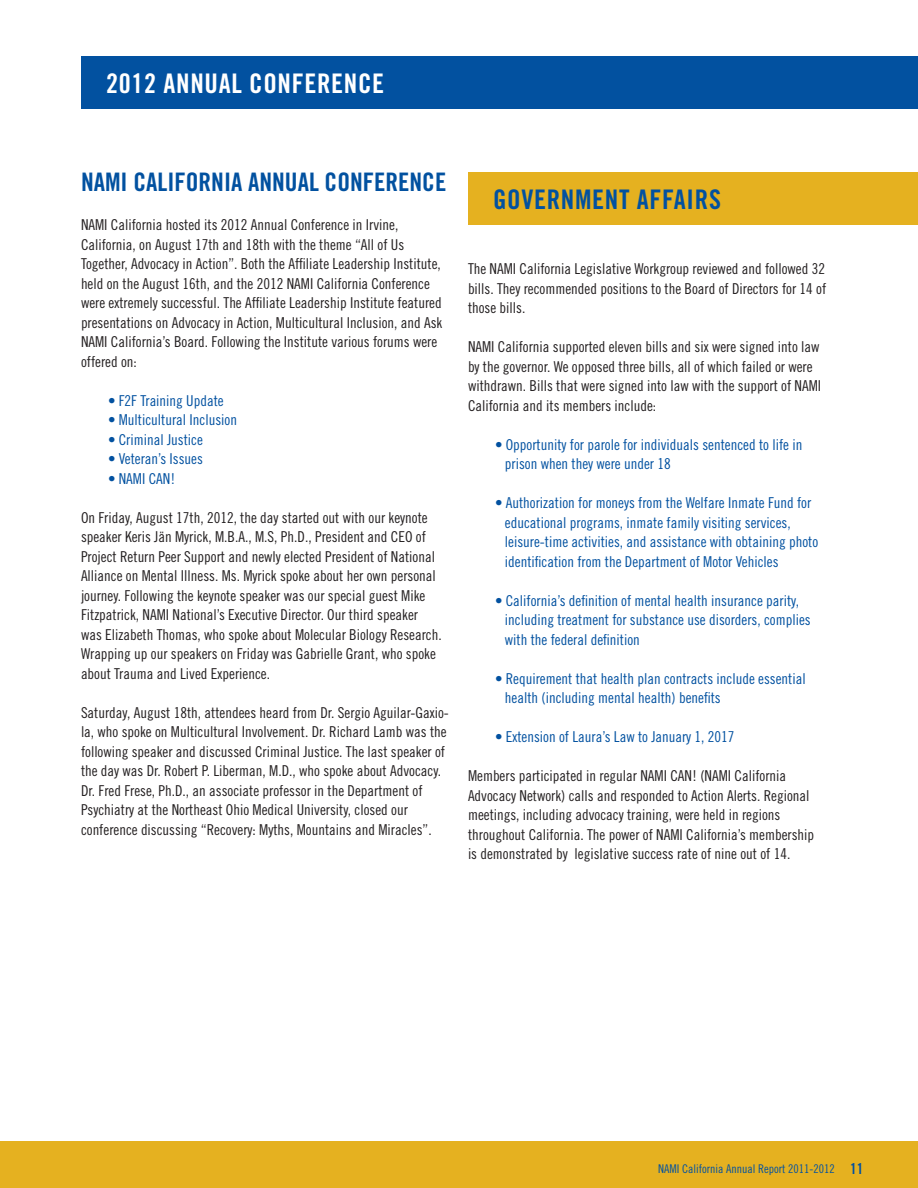
<style>
.page{position:relative;width:918px;height:1188px;background:#fff}
.page>*{position:absolute;margin:0;border:0;box-sizing:border-box;transform-origin:0 0}
.t1{font:27px "Trade Gothic Bold Cond Twenty";letter-spacing:.025em;color:#fff}
.t2{font:27px "Trade Gothic Bold Cond Twenty";letter-spacing:.025em;color:#0251a0}
.t3{font:25.5px "Trade Gothic Bold Cond Twenty";color:#0251a0}
.t4{font:15px/19.5px "Trade Gothic Cond Eighteen";color:#231f20}
.t5{font:15px "Trade Gothic Cond Eighteen";color:#0251a0}
.t6{font:12px "Trade Gothic Cond Eighteen";color:#0251a0}
.s1{font-family:"Trade Gothic Bold Cond Twenty";font-size:15px}
</style>
<div class="page">
<div style="left:0;top:1141px;width:918px;height:47px;background:#e5b120"></div>
<div style="left:81px;top:56px;width:837px;height:53px;background:#0251a0"></div>
<div style="left:468px;top:172px;width:450px;height:53px;background:#e5b120"></div>
<p class="t1" style="left:106px;top:67px;width:280px">2012 ANNUAL CONFERENCE</p>
<p class="t3" style="left:81px;top:167px;width:367px">NAMI CALIFORNIA ANNUAL CONFERENCE</p>
<p class="t4" style="left:81px;top:215px;width:319px">NAMI California hosted its 2012 Annual Conference in Irvine,</p>
<p class="t4" style="left:81px;top:234px;width:363px">California, on August 17th and 18th with the theme “All of Us Together, Advocacy in Action”. Both the Affiliate Leadership Institute, held on the August 16th, and the 2012 NAMI California Conference were extremely successful. The Affiliate Leadership Institute featured presentations on Advocacy in Action, Multicultural Inclusion, and Ask NAMI California’s Board. Following the Institute various forums were offered on:</p>
<p class="t5" style="left:108px;top:391px;width:117px">• F2F Training Update</p>
<p class="t5" style="left:108px;top:411px;width:131px">• Multicultural Inclusion</p>
<p class="t5" style="left:108px;top:430px;width:96px">• Criminal Justice</p>
<p class="t5" style="left:108px;top:450px;width:96px">• Veteran’s Issues</p>
<p class="t5" style="left:108px;top:469px;width:69px">• NAMI CAN!</p>
<p class="t4" style="left:81px;top:507px;width:362px">On Friday, August 17th, 2012, the day started out with our keynote speaker Keris Jän Myrick, M.B.A., M.S, Ph.D., President and CEO of Project Return Peer Support and newly elected President of National Alliance on Mental Illness. Ms. Myrick spoke about her own personal journey. Following the keynote speaker was our special guest Mike Fitzpatrick, NAMI National’s Executive Director. Our third speaker was Elizabeth Thomas, who spoke about Molecular Biology Research.<br>Wrapping up our speakers on Friday was Gabrielle Grant, who spoke about Trauma and Lived Experience.</p>
<p class="t4" style="left:81px;top:702px;width:369px">Saturday, August 18th, attendees heard from Dr. Sergio Aguilar-Gaxio&shy;la, who spoke on Multicultural Involvement. Dr. Richard Lamb was the following speaker and discussed Criminal Justice. The last speaker of the day was Dr. Robert P. Liberman, M.D., who spoke about Advocacy.<br>Dr. Fred Frese, Ph.D., an associate professor in the Department of Psychiatry at the Northeast Ohio Medical University, closed our</p>
<p class="t4" style="left:81px;top:819px;width:352px">conference discussing “Recovery: Myths, Mountains and Miracles”.</p>
<p class="t2" style="left:493px;top:183px;width:229px">GOVERNMENT AFFAIRS</p>
<p class="t4" style="left:468px;top:259px;width:360px;text-align:justify">The NAMI California Legislative Workgroup reviewed and followed 32 bills. They recommended positions to the Board of Directors for 14 of those bills.</p>
<p class="t4" style="left:468px;top:337px;width:355px">NAMI California supported eleven bills and six were signed into law by the governor. We opposed three bills, all of which failed or were withdrawn. Bills that were signed into law with the support of NAMI California and its members include:</p>
<p class="t5" style="left:495px;top:435px;width:309px">• Opportunity for parole for individuals sentenced to life in</p>
<p class="t5" style="left:505px;top:455px;width:167px">prison when they were under 18</p>
<p class="t5" style="left:495px;top:494px;width:318px">• Authorization for moneys from the Welfare Inmate Fund for</p>
<p class="t5" style="left:505px;top:513px;width:287px">educational programs, inmate family visiting services,</p>
<p class="t5" style="left:505px;top:533px;width:315px">leisure-time activities, and assistance with obtaining photo</p>
<p class="t5" style="left:505px;top:552px;width:275px">identification from the Department of Motor Vehicles</p>
<p class="t5" style="left:495px;top:591px;width:306px">• California’s definition of mental health insurance parity,</p>
<p class="t5" style="left:505px;top:611px;width:307px">including treatment for substance use disorders, complies</p>
<p class="t5" style="left:505px;top:630px;width:136px">with the federal definition</p>
<p class="t5" style="left:495px;top:669px;width:312px">• Requirement that health plan contracts include essential</p>
<p class="t5" style="left:505px;top:689px;width:217px">health (including mental health) benefits</p>
<p class="t5" style="left:495px;top:728px;width:241px">• Extension of Laura’s Law to January 1, 2017</p>
<p class="t4" style="left:468px;top:766px;width:320px">Members participated in regular NAMI CAN! (NAMI California</p>
<p class="t4" style="left:468px;top:785px;width:343px">Advocacy Network) calls and responded to Action Alerts. Regional meetings, including advocacy training, were held in regions</p>
<p class="t4" style="left:468px;top:824px;width:348px">throughout California. The power of NAMI California’s membership</p>
<p class="t4" style="left:468px;top:844px;width:324px">is demonstrated by legislative success rate of nine out of 14.</p>
<p class="t6" style="left:658px;top:1162px;width:207px">NAMI California Annual Report 2011-2012 <span class="s1">11</span></p>
</div>
